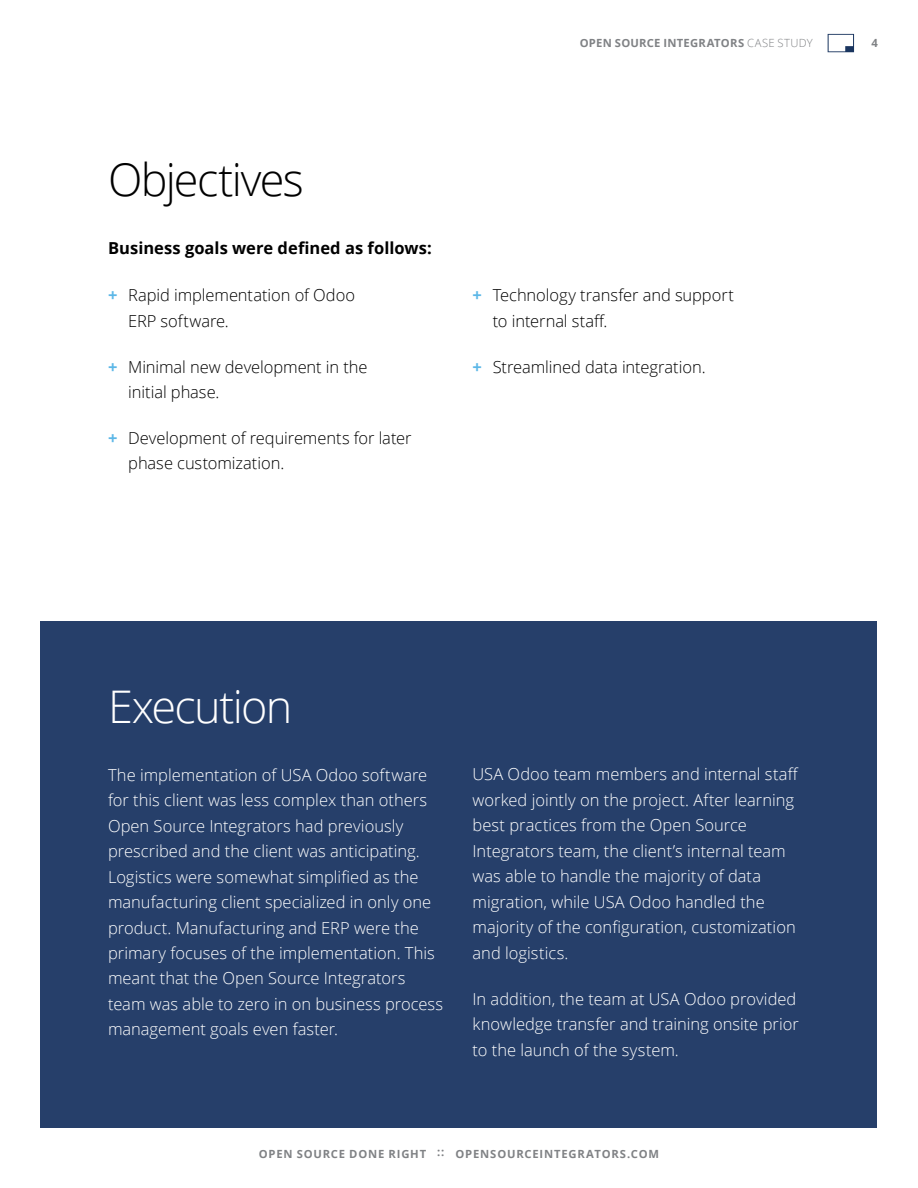
<style>
.page{position:relative;width:918px;height:1188px;background:#fff}
.page>*{position:absolute;margin:0;border:0;box-sizing:border-box;transform-origin:0 0}
.t1{font:300 45px "Open Sans";letter-spacing:-.035em;color:#000}
.t2{font:300 45px "Open Sans";letter-spacing:-.035em;color:#fff}
.t3{font:300 16.5px/25.5px "Open Sans";color:#fff}
.t4{font:300 16.5px/25.5px "Open Sans";letter-spacing:-.005em;color:#000}
.t5{font:700 16.5px "Open Sans";letter-spacing:.005em;color:#000}
.t6{font:700 11.25px "Open Sans";letter-spacing:.07em;color:#808285}
.t7{font:700 11.25px "Open Sans";letter-spacing:.02em;color:#808285}
.s1{font-weight:300}
.s2{font-weight:700;color:#5cb7e7}
</style>
<div class="page">
<svg style="left:828px;top:34px;width:26px;height:18px"></svg>
<div style="left:40px;top:621px;width:837px;height:506px;background:#263f6a"></div>
<p class="t7" style="left:580px;top:35px;width:234px">OPEN SOURCE INTEGRATORS <span class="s1">CASE STUDY</span></p>
<p class="t6" style="left:872px;top:35px;width:8px">4</p>
<h1 class="t1" style="left:108px;top:149px;width:197px">Objectives</h1>
<p class="t5" style="left:108px;top:236px;width:325px">Business goals were defined as follows:</p>
<p class="t4" style="left:128px;top:282px;width:228px;text-indent:-20px"><span class="s2">+</span> Rapid implementation of Odoo<br>ERP software.</p>
<p class="t4" style="left:128px;top:353px;width:241px;text-indent:-20px"><span class="s2">+</span> Minimal new development in the initial phase.</p>
<p class="t4" style="left:128px;top:425px;width:285px;text-indent:-20px"><span class="s2">+</span> Development of requirements for later phase customization.</p>
<p class="t4" style="left:493px;top:282px;width:243px;text-indent:-20px"><span class="s2">+</span> Technology transfer and support to internal staff.</p>
<p class="t4" style="left:472px;top:353px;width:235px"><span class="s2">+</span> Streamlined data integration.</p>
<h1 class="t2" style="left:108px;top:676px;width:186px">Execution</h1>
<p class="t3" style="left:108px;top:761px;width:337px">The implementation of USA Odoo software for this client was less complex than others Open Source Integrators had previously prescribed and the client was anticipating.<br>Logistics were somewhat simplified as the manufacturing client specialized in only one product. Manufacturing and ERP were the primary focuses of the implementation. This meant that the Open Source Integrators team was able to zero in on business process management goals even faster.</p>
<p class="t3" style="left:473px;top:761px;width:327px">USA Odoo team members and internal staff worked jointly on the project. After learning best practices from the Open Source Integrators team, the client’s internal team was able to handle the majority of data migration, while USA Odoo handled the majority of the configuration, customization and logistics.</p>
<p class="t3" style="left:473px;top:985px;width:328px">In addition, the team at USA Odoo provided knowledge transfer and training onsite prior to the launch of the system.</p>
<p class="t6" style="left:259px;top:1146px;width:402px">OPEN SOURCE DONE RIGHT :: OPENSOURCEINTEGRATORS.COM</p>
</div>
